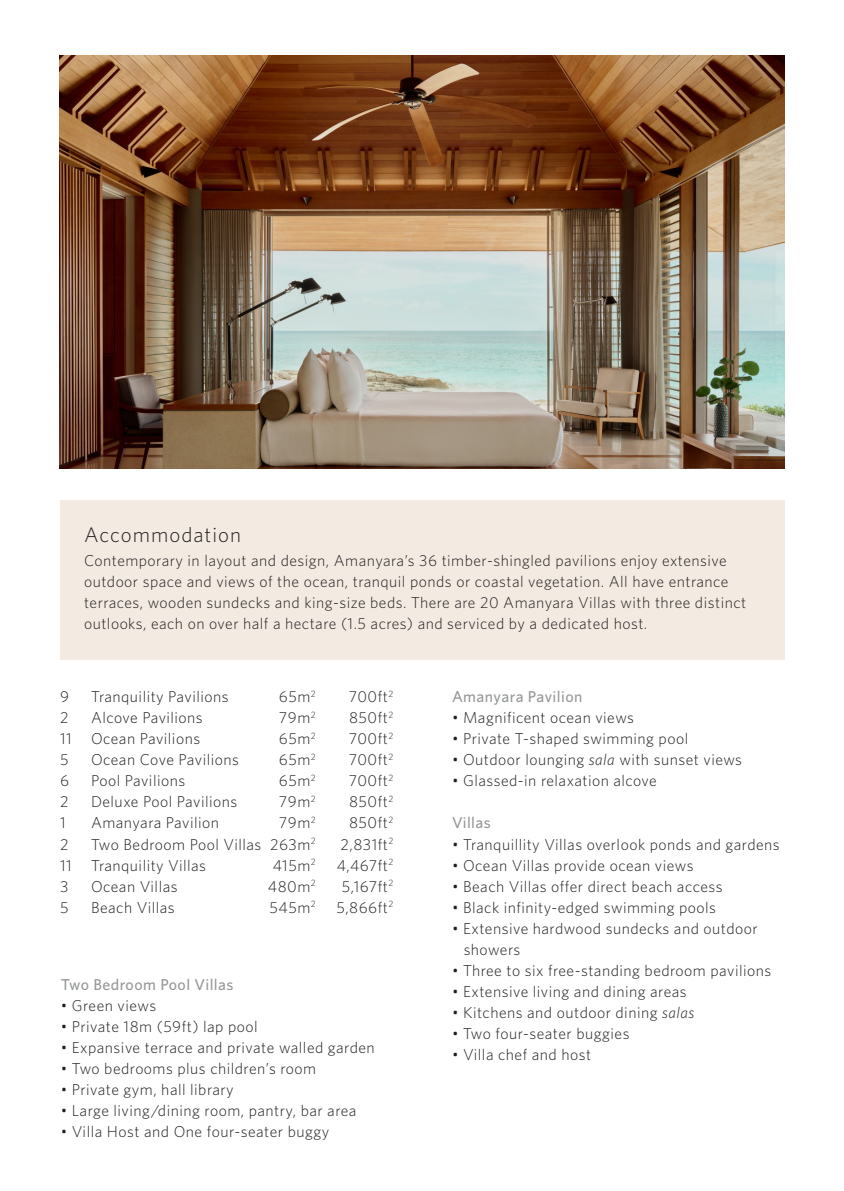
<style>
.page{position:relative;width:844px;height:1191px;background:#fff}
.page>*{position:absolute;margin:0;border:0;box-sizing:border-box;transform-origin:0 0}
.t1{font:300 21px "Whitney";letter-spacing:.05em;color:#231f20}
.t2{font:300 15.75px/21px "Whitney";letter-spacing:.03em;color:#231f20}
.t3{font:500 15.75px "Whitney";letter-spacing:.03em;color:#969a97}
.s1{font-style:italic}
</style>
<div class="page">
<div style="left:60px;top:500px;width:724px;height:159px;background:#f3eae2"></div>
<img style="left:60px;top:55px;width:724px;height:413px">
<p class="t1" style="left:84px;top:520px;width:158px">Accommodation</p>
<p class="t2" style="left:84px;top:550px;width:663px">Contemporary in layout and design, Amanyara’s 36 timber-shingled pavilions enjoy extensive outdoor space and views of the ocean, tranquil ponds or coastal vegetation. All have entrance terraces, wooden sundecks and king-size beds. There are 20 Amanyara Villas with three distinct outlooks, each on over half a hectare (1.5 acres) and serviced by a dedicated host.</p>
<p class="t2" style="left:60px;top:686px;width:11px">9</p>
<p class="t2" style="left:60px;top:707px;width:10px">2</p>
<p class="t2" style="left:60px;top:728px;width:13px">11</p>
<p class="t2" style="left:60px;top:749px;width:10px">5</p>
<p class="t2" style="left:60px;top:770px;width:11px">6</p>
<p class="t2" style="left:60px;top:791px;width:10px">2</p>
<p class="t2" style="left:60px;top:812px;width:7px">1</p>
<p class="t2" style="left:60px;top:833px;width:10px">2</p>
<p class="t2" style="left:60px;top:854px;width:13px">11</p>
<p class="t2" style="left:60px;top:875px;width:10px">3<br>5</p>
<p class="t2" style="left:279px;top:686px;width:38px">65m<sup>2</sup></p>
<p class="t2" style="left:279px;top:707px;width:38px">79m<sup>2</sup></p>
<p class="t2" style="left:279px;top:728px;width:38px">65m<sup>2</sup></p>
<p class="t2" style="left:279px;top:749px;width:38px">65m<sup>2</sup></p>
<p class="t2" style="left:279px;top:770px;width:38px">65m<sup>2</sup></p>
<p class="t2" style="left:279px;top:791px;width:38px">79m<sup>2</sup></p>
<p class="t2" style="left:279px;top:812px;width:38px">79m<sup>2</sup></p>
<p class="t2" style="left:270px;top:833px;width:47px">263m<sup>2</sup></p>
<p class="t2" style="left:273px;top:854px;width:44px">415m<sup>2</sup></p>
<p class="t2" style="left:268px;top:875px;width:49px">480m<sup>2</sup></p>
<p class="t2" style="left:269px;top:896px;width:48px">545m<sup>2</sup></p>
<p class="t2" style="left:91px;top:686px;width:139px">Tranquility Pavilions</p>
<p class="t2" style="left:91px;top:707px;width:113px">Alcove Pavilions</p>
<p class="t2" style="left:91px;top:728px;width:111px">Ocean Pavilions</p>
<p class="t2" style="left:91px;top:749px;width:149px">Ocean Cove Pavilions</p>
<p class="t2" style="left:91px;top:770px;width:96px">Pool Pavilions</p>
<p class="t2" style="left:91px;top:791px;width:148px">Deluxe Pool Pavilions</p>
<p class="t2" style="left:91px;top:812px;width:129px">Amanyara Pavilion</p>
<p class="t2" style="left:91px;top:833px;width:172px">Two Bedroom Pool Villas</p>
<p class="t2" style="left:91px;top:854px;width:116px">Tranquility Villas<br>Ocean Villas</p>
<p class="t2" style="left:91px;top:896px;width:85px">Beach Villas</p>
<p class="t2" style="left:349px;top:686px;width:46px">700ft<sup>2</sup></p>
<p class="t2" style="left:349px;top:707px;width:46px">850ft<sup>2</sup></p>
<p class="t2" style="left:349px;top:728px;width:46px">700ft<sup>2</sup></p>
<p class="t2" style="left:349px;top:749px;width:46px">700ft<sup>2</sup></p>
<p class="t2" style="left:349px;top:770px;width:46px">700ft<sup>2</sup></p>
<p class="t2" style="left:349px;top:791px;width:46px">850ft<sup>2</sup></p>
<p class="t2" style="left:349px;top:812px;width:46px">850ft<sup>2</sup></p>
<p class="t2" style="left:340px;top:833px;width:54px">2,831ft<sup>2</sup></p>
<p class="t2" style="left:336px;top:854px;width:58px">4,467ft<sup>2</sup></p>
<p class="t2" style="left:341px;top:875px;width:53px">5,167ft<sup>2</sup></p>
<p class="t2" style="left:336px;top:896px;width:58px">5,866ft<sup>2</sup></p>
<p class="t3" style="left:61px;top:974px;width:174px">Two Bedroom Pool Villas</p>
<p class="t2" style="left:61px;top:994px;width:97px">• Green views</p>
<p class="t2" style="left:61px;top:1015px;width:198px">• Private 18m (59ft) lap pool</p>
<p class="t2" style="left:61px;top:1036px;width:315px">• Expansive terrace and private walled garden</p>
<p class="t2" style="left:61px;top:1057px;width:257px">• Two bedrooms plus children’s room</p>
<p class="t2" style="left:61px;top:1078px;width:174px">• Private gym, hall library</p>
<p class="t2" style="left:61px;top:1099px;width:297px">• Large living/dining room, pantry, bar area</p>
<p class="t2" style="left:61px;top:1120px;width:270px">• Villa Host and One four-seater buggy</p>
<p class="t3" style="left:452px;top:686px;width:132px">Amanyara Pavilion</p>
<p class="t2" style="left:452px;top:707px;width:183px">• Magnificent ocean views</p>
<p class="t2" style="left:452px;top:728px;width:238px">• Private T-shaped swimming pool</p>
<p class="t2" style="left:452px;top:749px;width:291px">• Outdoor lounging <span class="s1">sala</span> with sunset views</p>
<p class="t2" style="left:452px;top:770px;width:206px">• Glassed-in relaxation alcove</p>
<p class="t3" style="left:452px;top:812px;width:40px">Villas</p>
<p class="t2" style="left:452px;top:833px;width:329px">• Tranquillity Villas overlook ponds and gardens</p>
<p class="t2" style="left:452px;top:854px;width:243px">• Ocean Villas provide ocean views</p>
<p class="t2" style="left:452px;top:875px;width:272px">• Beach Villas offer direct beach access</p>
<p class="t2" style="left:452px;top:896px;width:265px">• Black infinity-edged swimming pools</p>
<p class="t2" style="left:452px;top:917px;width:307px">• Extensive hardwood sundecks and outdoor</p>
<p class="t2" style="left:463px;top:938px;width:58px">showers</p>
<p class="t2" style="left:452px;top:959px;width:321px">• Three to six free-standing bedroom pavilions</p>
<p class="t2" style="left:452px;top:980px;width:236px">• Extensive living and dining areas</p>
<p class="t2" style="left:452px;top:1001px;width:244px">• Kitchens and outdoor dining <span class="s1">salas</span></p>
<p class="t2" style="left:452px;top:1022px;width:179px">• Two four-seater buggies</p>
<p class="t2" style="left:452px;top:1043px;width:141px">• Villa chef and host</p>
</div>
